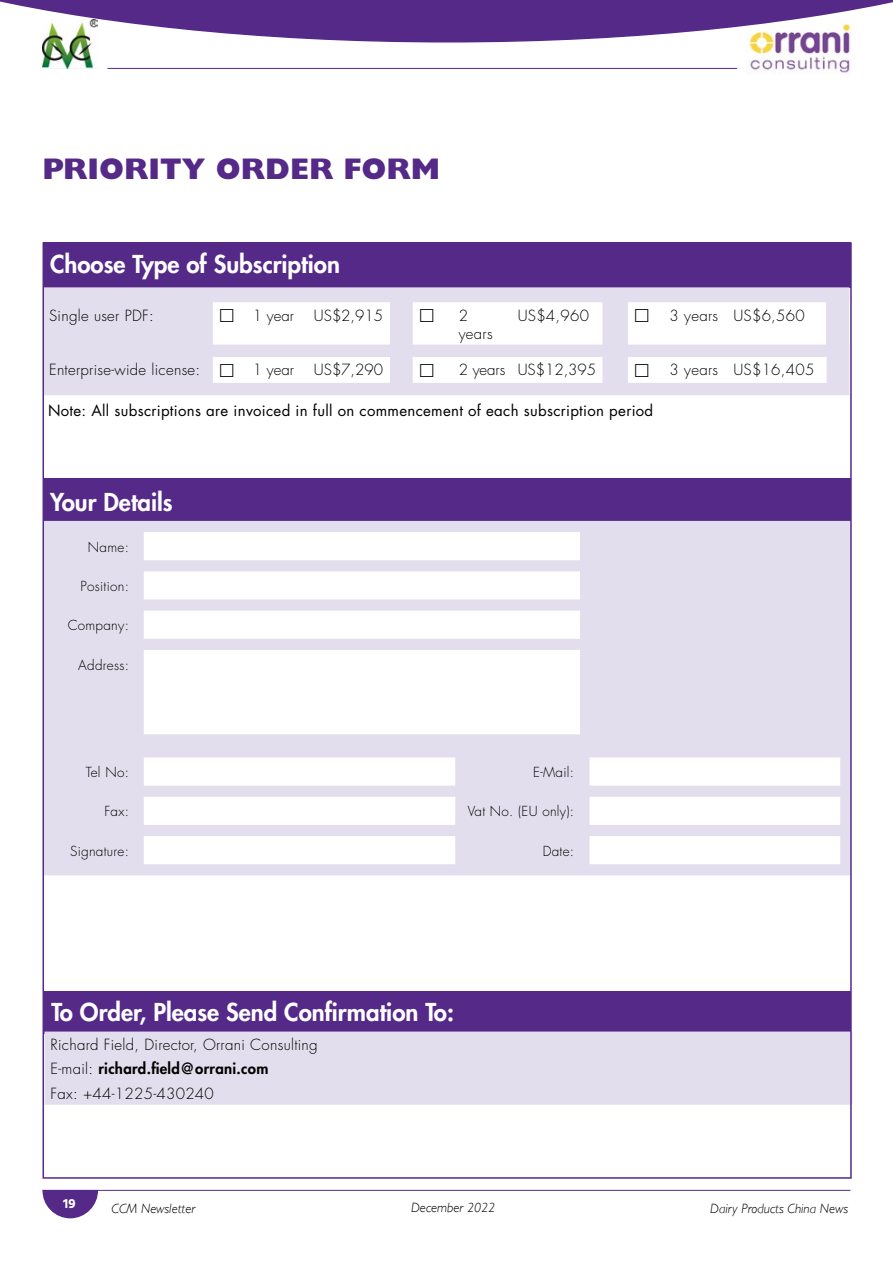
<style>
.page{position:relative;width:893px;height:1263px;background:#fff}
.page>*{position:absolute;margin:0;border:0;box-sizing:border-box;transform-origin:0 0}
.t1{font:800 30px "Gill Sans Std";color:#552988}
.t2{font:800 24px "Futura Std";color:#fff}
.t3{font:300 15px/24.3px "Futura Std";letter-spacing:.02em;color:#000}
.t4{font:15px "Futura Std";letter-spacing:.02em;color:#000}
.t5{font:300 15px "Futura Std";color:#000}
.t6{font:300 13.5px "Futura Std";letter-spacing:.02em;color:#000}
.t7{font:italic 300 13.5px "Gill Sans";color:#000}
.t8{font:700 13.5px "Hind";color:#fff}
.s1{font-weight:800}
</style>
<div class="page">
<svg style="left:42px;top:1190px;width:56px;height:28px"></svg>
<hr style="left:43px;top:1190px;width:807px;height:1px;background:#552988">
<img style="left:749px;top:43px;width:101px;height:30px">
<svg style="left:0;top:0;width:893px;height:43px"></svg>
<hr style="left:107px;top:68px;width:630px;height:1px;background:#552988">
<img style="left:42px;top:19px;width:56px;height:50px">
<div style="left:43px;top:991px;width:808px;height:42px;background:#552988"></div>
<div style="left:43px;top:478px;width:808px;height:42px;background:#552988"></div>
<div style="left:43px;top:242px;width:808px;height:46px;background:#552988"></div>
<svg style="left:46px;top:287px;width:803px;height:108px;fill:#e3deed"></svg>
<div style="left:827px;top:302px;width:22px;height:43px;background:#e3deed"></div>
<svg style="left:46px;top:521px;width:803px;height:354px;fill:#e3deed"></svg>
<div style="left:46px;top:1031px;width:803px;height:74px;background:#e3deed"></div>
<svg style="left:220px;top:309px;width:13px;height:13px"></svg>
<svg style="left:420px;top:309px;width:13px;height:13px"></svg>
<svg style="left:635px;top:309px;width:13px;height:13px"></svg>
<svg style="left:220px;top:364px;width:13px;height:13px"></svg>
<svg style="left:420px;top:364px;width:13px;height:13px"></svg>
<svg style="left:635px;top:364px;width:13px;height:13px"></svg>
<h1 class="t1" style="left:43px;top:152px;width:399px">PRIORITY ORDER FORM</h1>
<h2 class="t2" style="left:50px;top:249px;width:291px">Choose Type of Subscription</h2>
<p class="t3" style="left:49px;top:303px;width:106px">Single user PDF:</p>
<p class="t3" style="left:253px;top:303px;width:43px">1 year</p>
<p class="t3" style="left:314px;top:303px;width:71px">US$2,915</p>
<p class="t3" style="left:459px;top:307px;width:35px;line-height:18px">2 years</p>
<p class="t3" style="left:518px;top:303px;width:73px">US$4,960</p>
<p class="t3" style="left:670px;top:303px;width:137px">3 years US$6,560</p>
<p class="t3" style="left:49px;top:358px;width:153px">Enterprise-wide license:</p>
<p class="t3" style="left:253px;top:358px;width:43px">1 year</p>
<p class="t3" style="left:314px;top:358px;width:71px">US$7,290</p>
<p class="t5" style="left:459px;top:361px;width:139px">2 years US$12,395</p>
<p class="t3" style="left:670px;top:358px;width:146px">3 years US$16,405</p>
<p class="t4" style="left:48px;top:401px;width:607px">Note: All subscriptions are invoiced in full on commencement of each subscription period</p>
<h2 class="t2" style="left:50px;top:487px;width:124px">Your Details</h2>
<p class="t6" style="left:88px;top:539px;width:42px">Name:</p>
<p class="t6" style="left:81px;top:578px;width:50px">Position:</p>
<p class="t6" style="left:68px;top:617px;width:63px">Company:</p>
<p class="t6" style="left:78px;top:656px;width:52px">Address:</p>
<p class="t6" style="left:86px;top:764px;width:45px">Tel No:</p>
<p class="t6" style="left:533px;top:764px;width:42px">E-Mail:</p>
<p class="t6" style="left:104px;top:803px;width:26px">Fax:</p>
<p class="t6" style="left:468px;top:803px;width:108px">Vat No. (EU only):</p>
<p class="t6" style="left:70px;top:843px;width:60px">Signature:</p>
<p class="t6" style="left:543px;top:843px;width:33px">Date:</p>
<h2 class="t2" style="left:51px;top:997px;width:404px">To Order, Please Send Confirmation To:</h2>
<p class="t3" style="left:51px;top:1033px;width:269px">Richard Field, Director, Orrani Consulting<br>E-mail: <span class="s1">richard.field@orrani.com<br></span>Fax: +44-1225-430240</p>
<p class="t8" style="left:63px;top:1195px;width:14px">19</p>
<p class="t7" style="left:112px;top:1201px;width:85px">CCM Newsletter</p>
<p class="t7" style="left:411px;top:1200px;width:86px">December 2022</p>
<p class="t7" style="left:710px;top:1201px;width:139px">Dairy Products China News</p>
</div>
